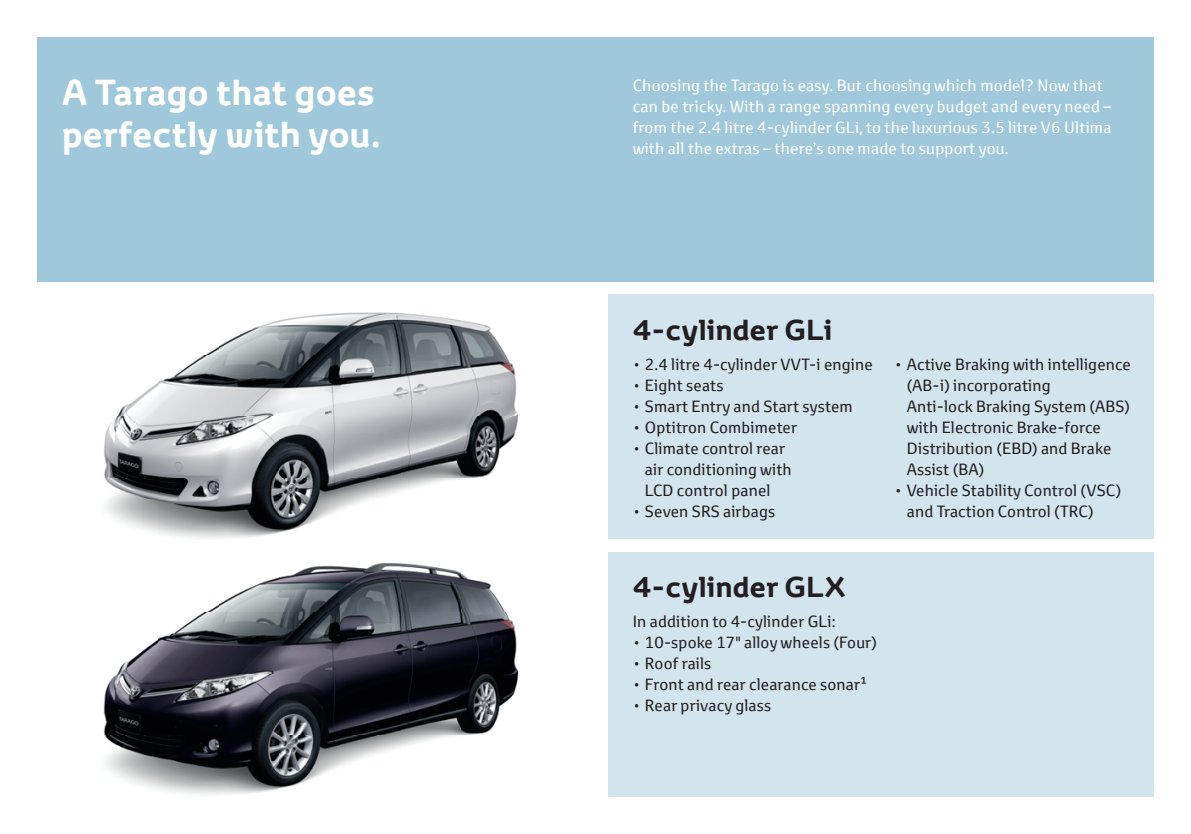
<style>
.page{position:relative;width:1191px;height:834px;background:#fff}
.page>*{position:absolute;margin:0;border:0;box-sizing:border-box;transform-origin:0 0}
.t1{font:700 35px/42px "Toyota Display";letter-spacing:.015em;color:#fff}
.t2{font:700 28px "Toyota Display";letter-spacing:.015em;color:#231f20}
.t3{font:15.75px/21px "Toyota Text";letter-spacing:.01em;color:#231f20}
.t4{font:15.75px/21px "Toyota Text";letter-spacing:.015em;color:#fff}
</style>
<div class="page">
<div style="left:608px;top:294px;width:545px;height:245px;background:#d2e5ee"></div>
<div style="left:37px;top:37px;width:1116px;height:245px;background:#9fc9db"></div>
<div style="left:608px;top:551px;width:545px;height:245px;background:#d2e5ee"></div>
<img style="left:104px;top:312px;width:414px;height:227px">
<img style="left:103px;top:563px;width:416px;height:232px">
<h1 class="t1" style="left:62px;top:71px;width:320px">A Tarago that goes perfectly with you.</h1>
<p class="t4" style="left:632px;top:75px;width:480px">Choosing the Tarago is easy. But choosing which model? Now that can be tricky. With a range spanning every budget and every need – from the 2.4 litre 4-cylinder GLi, to the luxurious 3.5 litre V6 Ultima with all the extras – there’s one made to support you.</p>
<h2 class="t2" style="left:632px;top:310px;width:201px">4-cylinder GLi</h2>
<p class="t3" style="left:632px;top:354px;width:241px">• 2.4 litre 4-cylinder VVT-i engine</p>
<p class="t3" style="left:632px;top:375px;width:92px">• Eight seats</p>
<p class="t3" style="left:632px;top:396px;width:222px">• Smart Entry and Start system</p>
<p class="t3" style="left:632px;top:417px;width:166px">• Optitron Combimeter</p>
<p class="t3" style="left:645px;top:438px;width:148px;text-indent:-12px">• Climate control rear air conditioning with<br>LCD control panel</p>
<p class="t3" style="left:632px;top:501px;width:144px">• Seven SRS airbags</p>
<p class="t3" style="left:906px;top:354px;width:226px;text-indent:-12px">• Active Braking with intelligence (AB-i) incorporating<br>Anti-lock Braking System (ABS) with Electronic Brake-force<br>Distribution (EBD) and Brake<br>Assist (BA)</p>
<p class="t3" style="left:906px;top:479px;width:216px;text-indent:-12px">• Vehicle Stability Control (VSC) and Traction Control (TRC)</p>
<h2 class="t2" style="left:632px;top:567px;width:214px">4-cylinder GLX</h2>
<p class="t3" style="left:632px;top:611px;width:204px">In addition to 4-cylinder GLi:</p>
<p class="t3" style="left:632px;top:632px;width:246px">• 10-spoke 17" alloy wheels (Four)</p>
<p class="t3" style="left:632px;top:653px;width:80px">• Roof rails</p>
<p class="t3" style="left:632px;top:674px;width:236px">• Front and rear clearance sonar1</p>
<p class="t3" style="left:632px;top:695px;width:140px">• Rear privacy glass</p>
</div>
